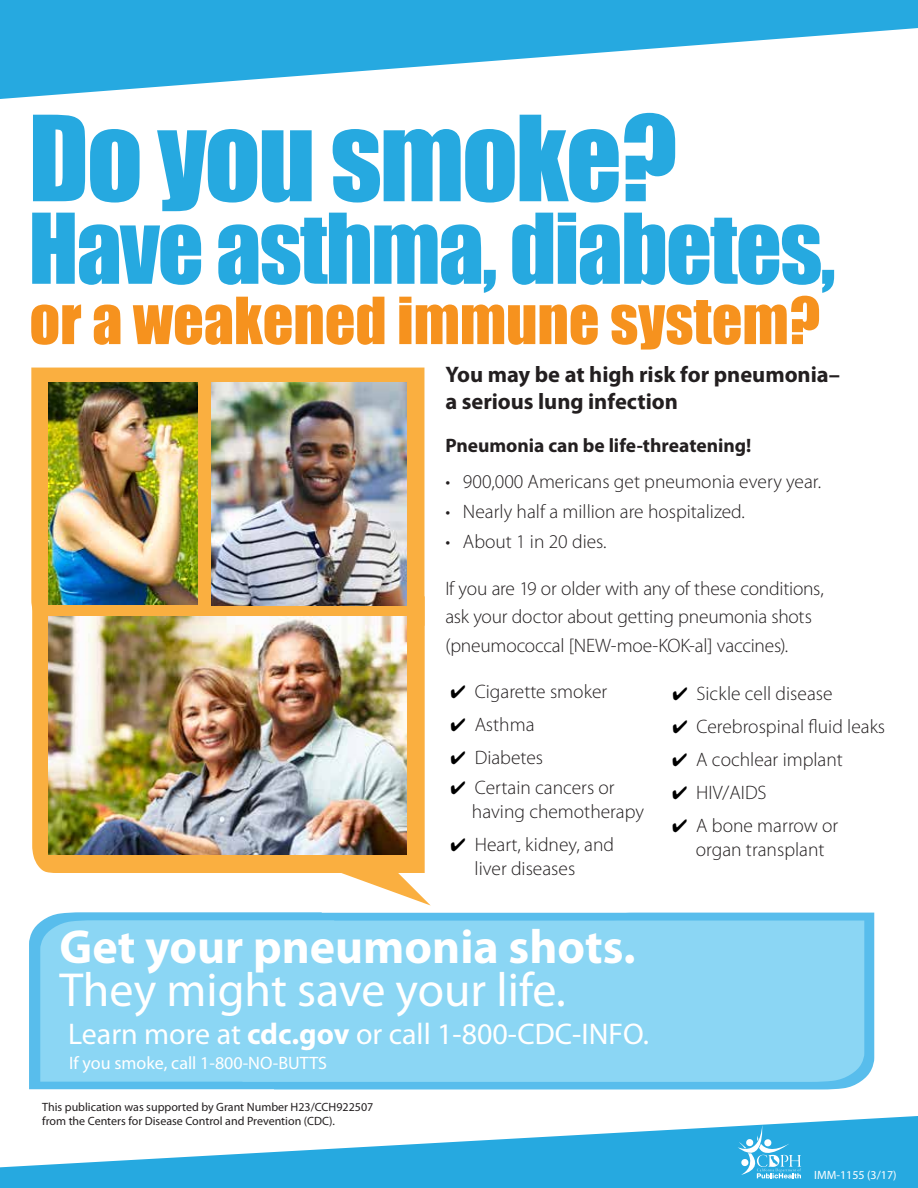
<style>
.page{position:relative;width:918px;height:1188px;background:#fff}
.page>*{position:absolute;margin:0;border:0;box-sizing:border-box;transform-origin:0 0}
.t1{font:109.5px "Impact";letter-spacing:-.02em;color:#26a9e0}
.t2{font:90px "Impact";letter-spacing:-.02em;color:#26a9e0}
.t3{font:60px "Impact";color:#f6921e}
.t4{font:700 48px "Myriad Pro";color:#fff}
.t5{font:48px "Myriad Pro";color:#fff}
.t6{font:30px "Myriad Pro";color:#fff}
.t7{font:700 22.5px/27px "Myriad Pro";letter-spacing:-.005em;color:#231f20}
.t8{font:300 19.5px/24px "Myriad Pro";color:#231f20}
.t9{font:700 19.5px "Myriad Pro";color:#231f20}
.t10{font:18px "Myriad Pro";color:#fff}
.t11{font:12px/14.4px "Myriad Pro";color:#231f20}
.t12{font:12px "Myriad Pro";color:#fff}
.s1{color:#000}
.s2{font-weight:700}
</style>
<div class="page">
<svg style="left:0;top:1116px;width:918px;height:72px;fill:#26a9e0"></svg>
<svg style="left:0;top:0;width:918px;height:99px;fill:#26a9e0"></svg>
<svg style="left:31px;top:368px;width:393px;height:239px;fill:#faaf40"></svg>
<div style="left:32px;top:596px;width:393px;height:277px;background:#faaf40"></div>
<svg style="left:262px;top:797px;width:169px;height:109px"></svg>
<svg style="left:29px;top:912px;width:845px;height:177px;fill:#58bdec"></svg>
<img style="left:49px;top:382px;width:149px;height:223px">
<div style="left:40px;top:920px;width:824px;height:162px;background:#8bd6f4"></div>
<svg style="left:737px;top:1125px;width:64px;height:53px"></svg>
<img style="left:211px;top:382px;width:195px;height:224px">
<div style="left:198px;top:374px;width:10px;height:243px;background:#faaf40"></div>
<div style="left:40px;top:608px;width:373px;height:9px;background:#faaf40"></div>
<div style="left:45px;top:370px;width:372px;height:12px;background:#faaf40"></div>
<img style="left:49px;top:617px;width:358px;height:238px">
<h1 class="t1" style="left:29px;top:73px;width:650px">Do you smoke?</h1>
<h2 class="t2" style="left:29px;top:179px;width:809px">Have asthma, diabetes,</h2>
<h3 class="t3" style="left:30px;top:274px;width:792px">or a weakened immune system?</h3>
<p class="t7" style="left:445px;top:361px;width:396px">You may be at high risk for pneumonia– a serious lung infection</p>
<p class="t9" style="left:445px;top:435px;width:308px">Pneumonia can be life-threatening!</p>
<p class="t8" style="left:445px;top:470px;width:377px">• 900,000 Americans get pneumonia every year.</p>
<p class="t8" style="left:445px;top:500px;width:301px">• Nearly half a million are hospitalized.</p>
<p class="t8" style="left:445px;top:530px;width:163px">• About 1 in 20 dies.</p>
<p class="t8" style="left:445px;top:574px;width:380px;line-height:28.5px">If you are 19 or older with any of these conditions, ask your doctor about getting pneumonia shots (pneumococcal [NEW-moe-KOK-al] vaccines).</p>
<p class="t8" style="left:451px;top:680px;width:158px"><span class="s1">✔</span> Cigarette smoker</p>
<p class="t8" style="left:451px;top:713px;width:85px"><span class="s1">✔</span> Asthma</p>
<p class="t8" style="left:451px;top:746px;width:94px"><span class="s1">✔</span> Diabetes</p>
<p class="t8" style="left:472px;top:776px;width:174px;text-indent:-21px"><span class="s1">✔</span> Certain cancers or having chemotherapy</p>
<p class="t8" style="left:475px;top:833px;width:141px;text-indent:-24px"><span class="s1">✔</span> Heart, kidney, and liver diseases</p>
<p class="t8" style="left:672px;top:682px;width:162px"><span class="s1">✔</span> Sickle cell disease</p>
<p class="t8" style="left:672px;top:715px;width:214px"><span class="s1">✔</span> Cerebrospinal fluid leaks</p>
<p class="t8" style="left:672px;top:748px;width:172px"><span class="s1">✔</span> A cochlear implant</p>
<p class="t8" style="left:672px;top:781px;width:96px"><span class="s1">✔</span> HIV/AIDS</p>
<p class="t8" style="left:672px;top:814px;width:168px;text-align:center"><span class="s1">✔</span> A bone marrow or organ transplant</p>
<h3 class="t4" style="left:59px;top:920px;width:578px">Get your pneumonia shots.</h3>
<h3 class="t5" style="left:59px;top:964px;width:508px">They might save your life.</h3>
<h3 class="t6" style="left:68px;top:1017px;width:582px">Learn more at <span class="s2">cdc.gov</span> or call 1-800-CDC-INFO.</h3>
<p class="t10" style="left:69px;top:1053px;width:260px">If you smoke, call 1-800-NO-BUTTS</p>
<p class="t11" style="left:42px;top:1100px;width:333px">This publication was supported by Grant Number H23/CCH922507 from the Centers for Disease Control and Prevention (CDC).</p>
<p class="t12" style="left:814px;top:1168px;width:84px">IMM-1155 (3/17)</p>
</div>
